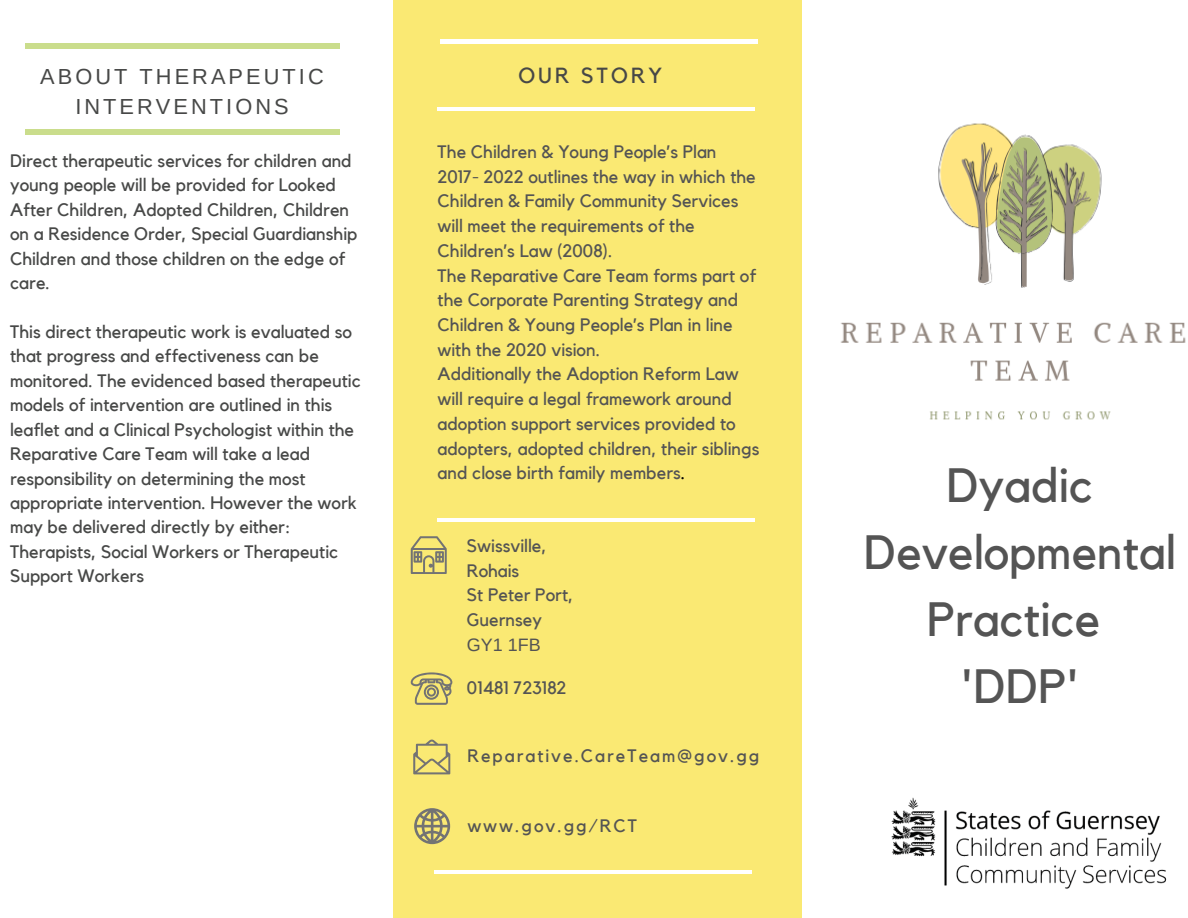
<style>
.page{position:relative;width:1188px;height:918px;background:#fff}
.page>*{position:absolute;margin:0;border:0;box-sizing:border-box;transform-origin:0 0}
.t1{font:48px/67.1px "Kollektif";color:#545454;text-align:center}
.t2{font:21.75px/30.3px "Arimo";letter-spacing:.14em;color:#474847;text-align:center}
.t3{font:21.75px "Kollektif";letter-spacing:.14em;color:#474847}
.t4{font:18px/24.5px "Kollektif";color:#474847}
.t5{font:18px/24.8px "Kollektif";color:#545454}
.t6{font:18px "Kollektif";letter-spacing:.11em;color:#545454}
.t7{font:18px "Arimo";color:#545454}
.s1{color:#000}
</style>
<div class="page">
<img style="left:840px;top:123px;width:346px;height:297px">
<div style="left:393px;top:0;width:409px;height:918px;background:#fae973"></div>
<svg style="left:411px;top:536px;width:36px;height:37px"></svg>
<svg style="left:411px;top:672px;width:41px;height:33px"></svg>
<svg style="left:413px;top:740px;width:37px;height:34px"></svg>
<div style="left:25px;top:129px;width:315px;height:5px;background:#cadd8c"></div>
<div style="left:25px;top:43px;width:315px;height:6px;background:#cadd8c"></div>
<hr style="left:435px;top:870px;width:317px;height:3px;background:#fff">
<hr style="left:441px;top:40px;width:317px;height:3px;background:#fff">
<hr style="left:438px;top:518px;width:317px;height:4px;background:#fff">
<hr style="left:438px;top:107px;width:317px;height:3px;background:#fff">
<img style="left:891px;top:797px;width:276px;height:92px">
<svg style="left:414px;top:808px;width:36px;height:36px"></svg>
<p class="t2" style="left:40px;top:61px;width:285px">ABOUT THERAPEUTIC<br>INTERVENTIONS</p>
<p class="t4" style="left:10px;top:149px;width:349px">Direct therapeutic services for children and young people will be provided for Looked After Children, Adopted Children, Children on a Residence Order, Special Guardianship Children and those children on the edge of care.</p>
<p class="t4" style="left:10px;top:320px;width:352px">This direct therapeutic work is evaluated so that progress and effectiveness can be monitored. The evidenced based therapeutic models of intervention are outlined in this leaflet and a Clinical Psychologist within the Reparative Care Team will take a lead responsibility on determining the most appropriate intervention. However the work may be delivered directly by either:<br>Therapists, Social Workers or Therapeutic Support Workers</p>
<p class="t3" style="left:519px;top:65px;width:145px">OUR STORY</p>
<p class="t5" style="left:438px;top:140px;width:323px">The Children &amp; Young People’s Plan 2017- 2022 outlines the way in which the Children &amp; Family Community Services will meet the requirements of the Children’s Law (2008).<br>The Reparative Care Team forms part of the Corporate Parenting Strategy and Children &amp; Young People’s Plan in line with the 2020 vision.<br>Additionally the Adoption Reform Law will require a legal framework around adoption support services provided to adopters, adopted children, their siblings and close birth family members<span class="s1">.</span></p>
<p class="t5" style="left:467px;top:534px;width:108px">Swissville,<br>Rohais<br>St Peter Port,<br>Guernsey</p>
<p class="t7" style="left:467px;top:635px;width:75px">GY1 1FB</p>
<p class="t5" style="left:467px;top:676px;width:101px">01481 723182</p>
<p class="t6" style="left:467px;top:748px;width:294px">Reparative.CareTeam@gov.gg</p>
<p class="t6" style="left:467px;top:817px;width:171px">www.gov.gg/RCT</p>
<h1 class="t1" style="left:864px;top:454px;width:313px">Dyadic<br>Developmental<br>Practice<br>'DDP'</h1>
</div>
